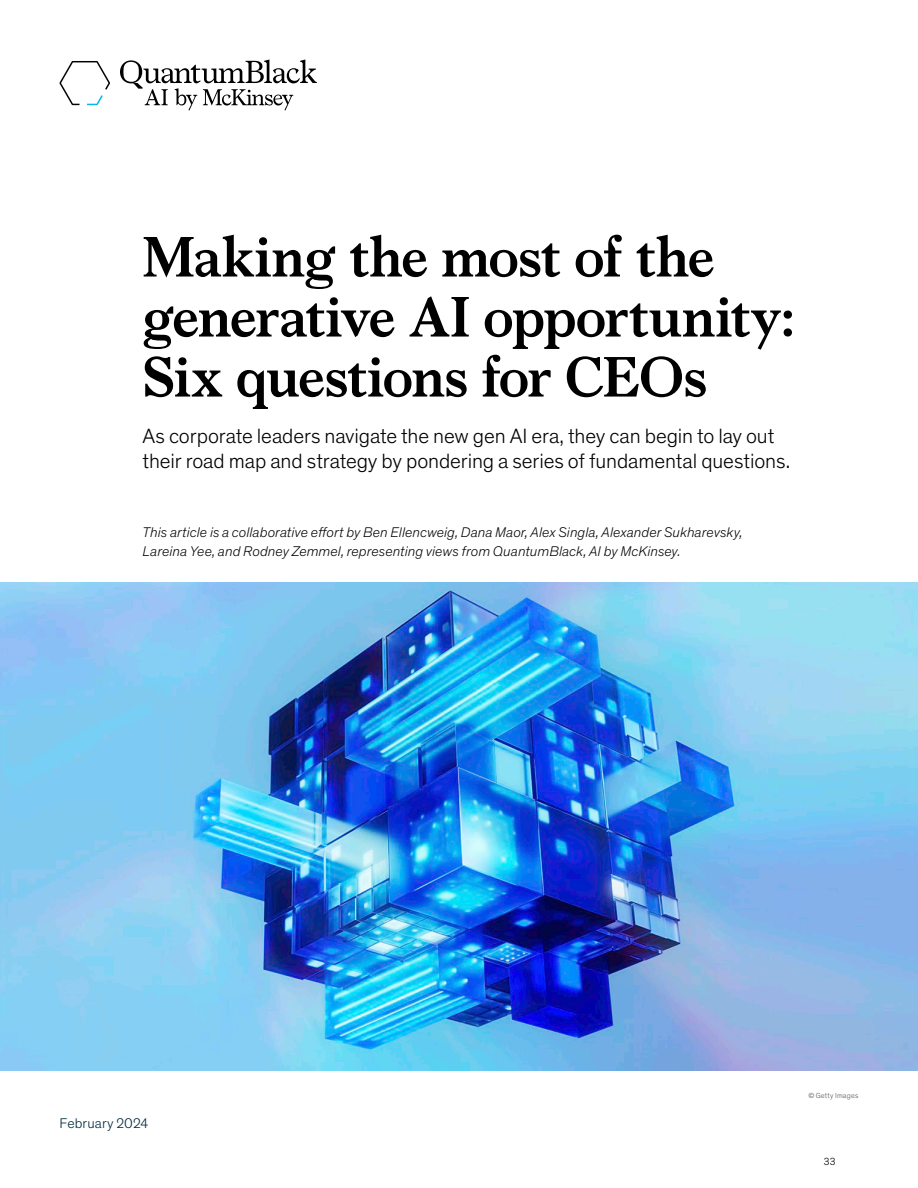
<style>
.page{position:relative;width:918px;height:1188px;background:#fff}
.page>*{position:absolute;margin:0;border:0;box-sizing:border-box;transform-origin:0 0}
.t1{font:700 57px/60px "Bower";letter-spacing:-.015em;color:#000}
.t2{font:300 21px/25.5px "Mc Kinsey Sans";letter-spacing:-.005em;color:#000}
.t3{font:italic 300 14.25px/19.5px "Mc Kinsey Sans";letter-spacing:.005em;color:#000}
.t4{font:300 14.25px "Mc Kinsey Sans";letter-spacing:.005em;color:#002a3d}
.t5{font:300 10.5px "Mc Kinsey Sans";color:#000}
.t6{font:300 7.5px "Mc Kinsey Sans";letter-spacing:.025em;color:#57585b}
</style>
<div class="page">
<img style="left:0;top:582px;width:918px;height:488px">
<svg style="left:60px;top:61px;width:50px;height:44px"></svg>
<svg style="left:120px;top:60px;width:197px;height:50px"></svg>
<h1 class="t1" style="left:143px;top:223px;width:654px">Making the most of the generative AI opportunity:<br>Six questions for CEOs</h1>
<h2 class="t2" style="left:143px;top:422px;width:649px">As corporate leaders navigate the new gen AI era, they can begin to lay out their road map and strategy by pondering a series of fundamental questions.</h2>
<p class="t3" style="left:143px;top:521px;width:602px">This article is a collaborative effort by Ben Ellencweig, Dana Maor, Alex Singla, Alexander Sukharevsky,<br>Lareina Yee, and Rodney Zemmel, representing views from QuantumBlack, AI by McKinsey.</p>
<p class="t4" style="left:60px;top:1113px;width:90px">February 2024</p>
<p class="t6" style="left:808px;top:1090px;width:52px">© Getty Images</p>
<p class="t5" style="left:824px;top:1154px;width:13px">33</p>
</div>
